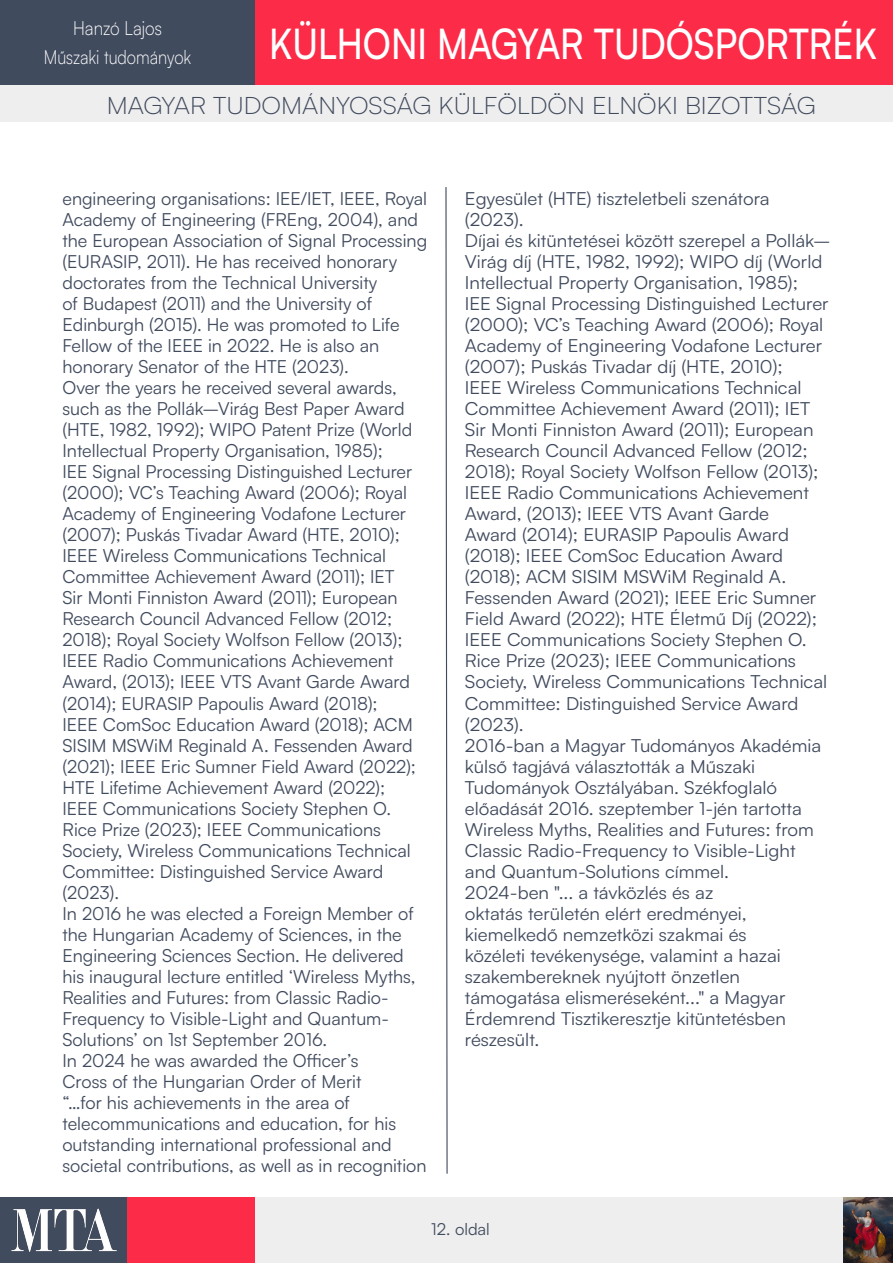
<style>
.page{position:relative;width:893px;height:1263px;background:#fff}
.page>*{position:absolute;margin:0;border:0;box-sizing:border-box;transform-origin:0 0}
.t1{font:500 42px "Satoshi";color:#fff;scale:.86 1}
.t2{font:300 24px "Satoshi";color:#414b5e;scale:1.07 1}
.t3{font:300 19.5px "Satoshi";color:#fff;scale:.85 1}
.t4{font:300 19.5px "Satoshi";color:#fff;scale:.88 1}
.t5{font:18px/21px "Satoshi";color:#414b5e}
.t6{font:18px/21px "Satoshi";color:#414b5e;scale:1.04 1}
.t7{font:16.5px "Satoshi";color:#414b5e}
</style>
<div class="page">
<div style="left:254px;top:0;width:639px;height:86px;background:#fc2c49"></div>
<div style="left:0;top:0;width:254px;height:86px;background:#414b5e"></div>
<div style="left:0;top:85px;width:893px;height:37px;background:#eee"></div>
<div style="left:0;top:1198px;width:128px;height:65px;background:#414b5e"></div>
<div style="left:128px;top:1197px;width:127px;height:66px;background:#fc2c49"></div>
<div style="left:255px;top:1197px;width:638px;height:66px;background:#eee"></div>
<img style="left:11px;top:1208px;width:106px;height:44px">
<img style="left:844px;top:1197px;width:49px;height:66px">
<svg style="left:445px;top:187px;width:3px;height:987px"></svg>
<p class="t4" style="left:73px;top:15px;width:102px">Hanzó Lajos</p>
<h1 class="t1" style="left:269px;top:15px;width:708px">KÜLHONI MAGYAR TUDÓSPORTRÉK</h1>
<h2 class="t2" style="left:107px;top:90px;width:664px">MAGYAR TUDOMÁNYOSSÁG KÜLFÖLDÖN ELNÖKI BIZOTTSÁG</h2>
<p class="t3" style="left:44px;top:44px;width:175px">Műszaki tudományok</p>
<p class="t5" style="left:63px;top:188px;width:366px">engineering organisations: IEE/IET, IEEE, Royal Academy of Engineering (FREng, 2004), and the European Association of Signal Processing (EURASIP, 2011). He has received honorary doctorates from the Technical University<br>of Budapest (2011) and the University of Edinburgh (2015). He was promoted to Life Fellow of the IEEE in 2022. He is also an honorary Senator of the HTE (2023).<br>Over the years he received several awards, such as the Pollák–Virág Best Paper Award (HTE, 1982, 1992); WIPO Patent Prize (World Intellectual Property Organisation, 1985);<br>IEE Signal Processing Distinguished Lecturer (2000); VC’s Teaching Award (2006); Royal Academy of Engineering Vodafone Lecturer (2007); Puskás Tivadar Award (HTE, 2010); IEEE Wireless Communications Technical Committee Achievement Award (2011); IET<br>Sir Monti Finniston Award (2011); European Research Council Advanced Fellow (2012; 2018); Royal Society Wolfson Fellow (2013); IEEE Radio Communications Achievement Award, (2013); IEEE VTS Avant Garde Award (2014); EURASIP Papoulis Award (2018);<br>IEEE ComSoc Education Award (2018); ACM SISIM MSWiM Reginald A. Fessenden Award (2021); IEEE Eric Sumner Field Award (2022); HTE Lifetime Achievement Award (2022);<br>IEEE Communications Society Stephen O.<br>Rice Prize (2023); IEEE Communications Society, Wireless Communications Technical Committee: Distinguished Service Award (2023).<br>In 2016 he was elected a Foreign Member of the Hungarian Academy of Sciences, in the Engineering Sciences Section. He delivered his inaugural lecture entitled ‘Wireless Myths, Realities and Futures: from Classic Radio-Frequency to Visible-Light and Quantum-Solutions’ on 1st September 2016.<br>In 2024 he was awarded the Officer’s<br>Cross of the Hungarian Order of Merit<br>“…for his achievements in the area of telecommunications and education, for his outstanding international professional and societal contributions, as well as in recognition</p>
<p class="t6" style="left:465px;top:188px;width:353px">Egyesület (HTE) tiszteletbeli szenátora (2023).<br>Díjai és kitüntetései között szerepel a Pollák– Virág díj (HTE, 1982, 1992); WIPO díj (World Intellectual Property Organisation, 1985);<br>IEE Signal Processing Distinguished Lecturer (2000); VC’s Teaching Award (2006); Royal Academy of Engineering Vodafone Lecturer (2007); Puskás Tivadar díj (HTE, 2010);<br>IEEE Wireless Communications Technical Committee Achievement Award (2011); IET Sir Monti Finniston Award (2011); European Research Council Advanced Fellow (2012; 2018); Royal Society Wolfson Fellow (2013); IEEE Radio Communications Achievement Award, (2013); IEEE VTS Avant Garde<br>Award (2014); EURASIP Papoulis Award (2018); IEEE ComSoc Education Award (2018); ACM SISIM MSWiM Reginald A.<br>Fessenden Award (2021); IEEE Eric Sumner Field Award (2022); HTE Életmű Díj (2022); IEEE Communications Society Stephen O.<br>Rice Prize (2023); IEEE Communications Society, Wireless Communications Technical Committee: Distinguished Service Award (2023).<br>2016-ban a Magyar Tudományos Akadémia külső tagjává választották a Műszaki Tudományok Osztályában. Székfoglaló előadását 2016. szeptember 1-jén tartotta Wireless Myths, Realities and Futures: from Classic Radio-Frequency to Visible-Light and Quantum-Solutions címmel.<br>2024-ben "... a távközlés és az<br>oktatás területén elért eredményei, kiemelkedő nemzetközi szakmai és<br>közéleti tevékenysége, valamint a hazai szakembereknek nyújtott önzetlen támogatása elismeréseként..." a Magyar Érdemrend Tisztikeresztje kitüntetésben részesült.</p>
<p class="t7" style="left:431px;top:1218px;width:60px">12. oldal</p>
</div>
